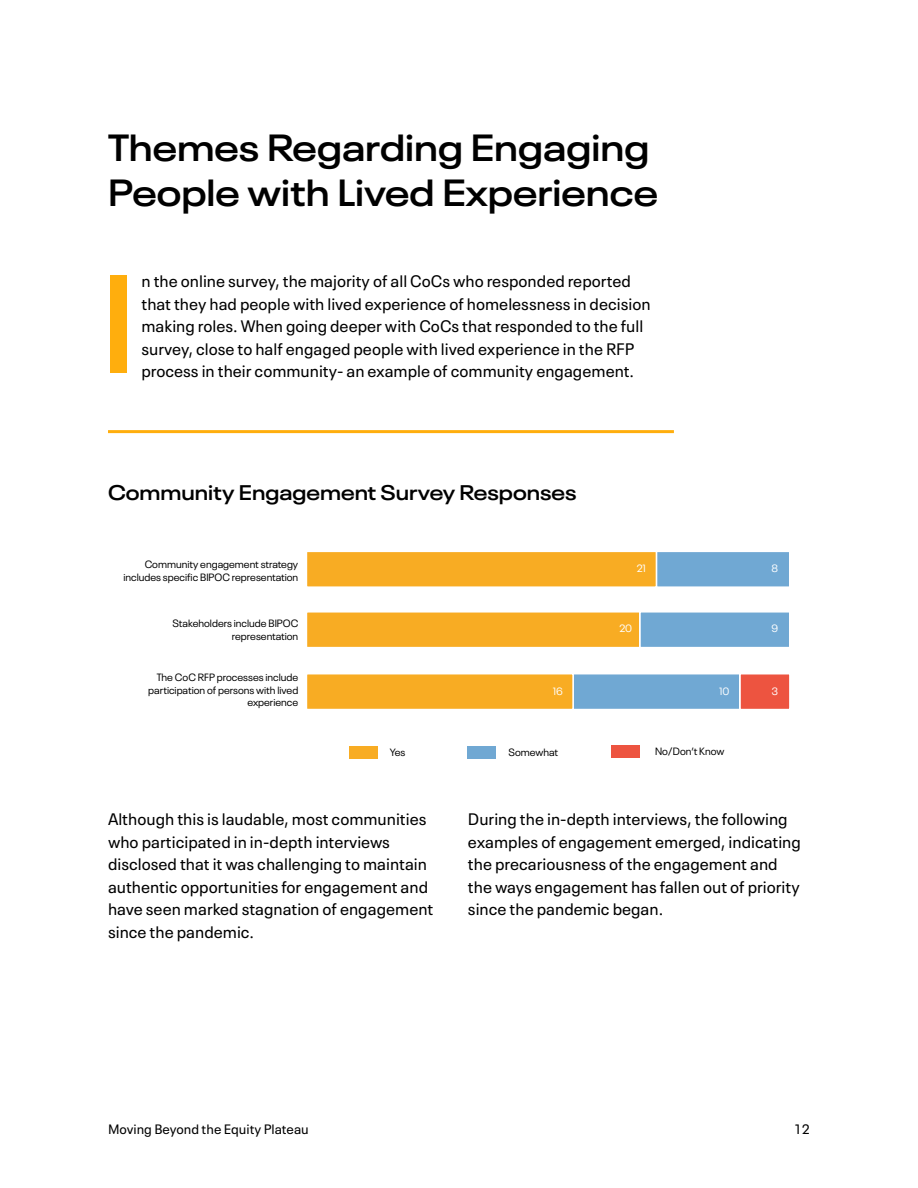
<style>
.page{position:relative;width:918px;height:1188px;background:#fff}
.page>*{position:absolute;margin:0;border:0;box-sizing:border-box;transform-origin:0 0}
.t1{font:900 138px "Neue Plak Comp";color:#ffae0d}
.t2{font:600 expanded 37.5px/45px "Neue Plak";color:#000}
.t3{font:600 expanded 21px "Neue Plak";color:#000}
.t4{font:16.5px/22.5px "Neue Plak Text";color:#000}
.t5{font:13.5px "Neue Plak Text";color:#000}
.t6{font:10.5px/12.6px "Neue Plak";color:#000;text-align:right}
.t7{font:10.5px "Neue Plak";color:#fff}
</style>
<div class="page">
<hr style="left:108px;top:430px;width:566px;height:3px;background:#ffae0d">
<div style="left:349px;top:746px;width:29px;height:13px;background:#f8ac23"></div>
<div style="left:467px;top:746px;width:28px;height:13px;background:#70a8d3"></div>
<div style="left:611px;top:745px;width:29px;height:12px;background:#ed5440"></div>
<div style="left:740px;top:674px;width:50px;height:36px;background:#ed5440"></div>
<div style="left:739px;top:673px;width:52px;height:37px;border:2px solid #fff"></div>
<div style="left:656px;top:551px;width:134px;height:36px;background:#70a8d3"></div>
<div style="left:656px;top:551px;width:134px;height:37px;border:2px solid #fff"></div>
<div style="left:640px;top:612px;width:150px;height:36px;background:#70a8d3"></div>
<div style="left:639px;top:611px;width:151px;height:37px;border:2px solid #fff"></div>
<div style="left:573px;top:674px;width:167px;height:36px;background:#70a8d3"></div>
<div style="left:572px;top:673px;width:168px;height:37px;border:2px solid #fff"></div>
<div style="left:306px;top:551px;width:350px;height:36px;background:#f8ac23"></div>
<div style="left:306px;top:551px;width:351px;height:37px;border:2px solid #fff"></div>
<div style="left:306px;top:612px;width:334px;height:36px;background:#f8ac23"></div>
<div style="left:306px;top:611px;width:335px;height:37px;border:2px solid #fff"></div>
<div style="left:306px;top:674px;width:267px;height:36px;background:#f8ac23"></div>
<div style="left:306px;top:673px;width:268px;height:37px;border:2px solid #fff"></div>
<h2 class="t2" style="left:108px;top:121px;width:552px">Themes Regarding Engaging<br>People with Lived Experience</h2>
<h1 class="t1" style="left:108px;top:232px;width:23px">I</h1>
<p class="t4" style="left:141px;top:269px;width:511px">n the online survey, the majority of all CoCs who responded reported that they had people with lived experience of homelessness in decision making roles. When going deeper with CoCs that responded to the full survey, close to half engaged people with lived experience in the RFP</p>
<p class="t4" style="left:141px;top:359px;width:494px">process in their community- an example of community engagement.</p>
<p class="t3" style="left:108px;top:475px;width:470px">Community Engagement Survey Responses</p>
<p class="t6" style="left:123px;top:557px;width:176px">Community engagement strategy includes specific BIPOC representation</p>
<p class="t6" style="left:172px;top:616px;width:127px">Stakeholders include BIPOC representation</p>
<p class="t7" style="left:637px;top:560px;width:11px">21</p>
<p class="t7" style="left:772px;top:560px;width:8px">8</p>
<p class="t7" style="left:619px;top:620px;width:14px">20</p>
<p class="t7" style="left:772px;top:620px;width:8px">9</p>
<p class="t6" style="left:148px;top:670px;width:151px">The CoC RFP processes include participation of persons with lived experience</p>
<p class="t7" style="left:553px;top:683px;width:12px">16</p>
<p class="t7" style="left:719px;top:684px;width:12px">10</p>
<p class="t7" style="left:772px;top:683px;width:8px">3</p>
<p class="t6" style="left:390px;top:745px;width:17px">Yes</p>
<p class="t6" style="left:509px;top:745px;width:51px">Somewhat</p>
<p class="t6" style="left:655px;top:744px;width:71px">No/Don’t Know</p>
<p class="t4" style="left:108px;top:806px;width:327px">Although this is laudable, most communities who participated in in-depth interviews disclosed that it was challenging to maintain authentic opportunities for engagement and have seen marked stagnation of engagement since the pandemic.</p>
<p class="t4" style="left:468px;top:807px;width:334px">During the in-depth interviews, the following examples of engagement emerged, indicating the precariousness of the engagement and the ways engagement has fallen out of priority since the pandemic began.</p>
<p class="t5" style="left:108px;top:1118px;width:202px">Moving Beyond the Equity Plateau</p>
<p class="t5" style="left:794px;top:1118px;width:18px">12</p>
</div>
